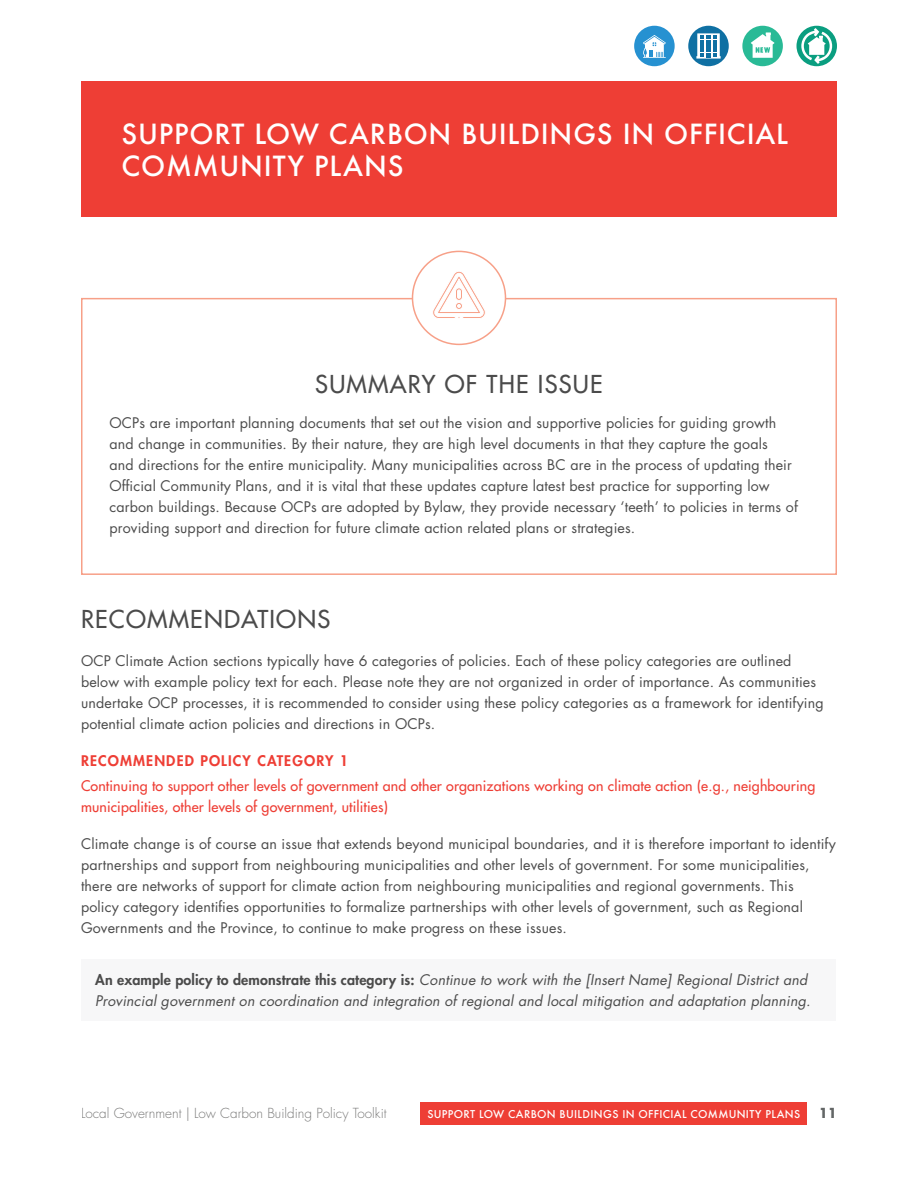
<style>
.page{position:relative;width:918px;height:1188px;background:#fff}
.page>*{position:absolute;margin:0;border:0;box-sizing:border-box;transform-origin:0 0}
.t1{font:500 27px/32.4px "Futura";letter-spacing:.03em;color:#fff}
.Body_Text{font:500 24px "Futura Std";letter-spacing:.05em;color:#4b4b4b}
.Body_Text-2{font:14.25px/21px "Futura Std";letter-spacing:.01em;color:#4b4b4b}
.Body_Text-3{font:italic 14.25px/21px "Futura Std";letter-spacing:.01em;color:#4b4b4b}
.Body_Text-4{font:500 14.25px/21px "Futura Std";letter-spacing:.01em;color:#ee3e35}
.t2{font:800 14.25px "Futura Std";letter-spacing:.08em;color:#ee3e35}
.t3{font:300 13.5px "Futura Std";color:#595958}
.t4{font:700 13.5px "Futura Std";color:#3c4040}
.t5{font:500 10.5px "Futura";letter-spacing:.03em;color:#fff}
.s1{font-weight:800;font-style:normal}
</style>
<div class="page">
<div style="left:81px;top:81px;width:756px;height:136px;background:#ee3e35"></div>
<div style="left:81px;top:298px;width:756px;height:277px;border:2px solid #f7a088"></div>
<div style="left:412px;top:251px;width:94px;height:93px;background:#fff;border-radius:50%"></div>
<div style="left:412px;top:251px;width:94px;height:94px;border:2px solid #f7a088;border-radius:50%"></div>
<svg style="left:433px;top:271px;width:52px;height:47px"></svg>
<div style="left:421px;top:1103px;width:386px;height:22px;background:#ee3e35"></div>
<div style="left:82px;top:960px;width:754px;height:61px;background:#f7f7f8"></div>
<svg style="left:742px;top:26px;width:41px;height:40px"></svg>
<svg style="left:797px;top:26px;width:40px;height:40px"></svg>
<svg style="left:634px;top:26px;width:41px;height:40px"></svg>
<svg style="left:688px;top:26px;width:41px;height:40px"></svg>
<h1 class="t1" style="left:122px;top:117px;width:668px">SUPPORT LOW CARBON BUILDINGS IN OFFICIAL<br>COMMUNITY PLANS</h1>
<h2 class="Body_Text" style="left:315px;top:370px;width:289px">SUMMARY OF THE ISSUE</h2>
<p class="Body_Text-2" style="left:110px;top:412px;width:690px">OCPs are important planning documents that set out the vision and supportive policies for guiding growth and change in communities. By their nature, they are high level documents in that they capture the goals<br>and directions for the entire municipality. Many municipalities across BC are in the process of updating their Official Community Plans, and it is vital that these updates capture latest best practice for supporting low carbon buildings. Because OCPs are adopted by Bylaw, they provide necessary ‘teeth’ to policies in terms of providing support and direction for future climate action related plans or strategies.</p>
<p class="Body_Text" style="left:81px;top:605px;width:251px">RECOMMENDATIONS</p>
<p class="Body_Text-2" style="left:81px;top:650px;width:744px">OCP Climate Action sections typically have 6 categories of policies. Each of these policy categories are outlined below with example policy text for each. Please note they are not organized in order of importance. As communities undertake OCP processes, it is recommended to consider using these policy categories as a framework for identifying potential climate action policies and directions in OCPs.</p>
<h6 class="t2" style="left:81px;top:752px;width:269px">RECOMMENDED POLICY CATEGORY 1</h6>
<p class="Body_Text-4" style="left:81px;top:776px;width:736px">Continuing to support other levels of government and other organizations working on climate action (e.g., neighbouring municipalities, other levels of government, utilities)</p>
<p class="Body_Text-2" style="left:81px;top:834px;width:756px">Climate change is of course an issue that extends beyond municipal boundaries, and it is therefore important to identify partnerships and support from neighbouring municipalities and other levels of government. For some municipalities, there are networks of support for climate action from neighbouring municipalities and regional governments. This<br>policy category identifies opportunities to formalize partnerships with other levels of government, such as Regional Governments and the Province, to continue to make progress on these issues.</p>
<p class="Body_Text-3" style="left:95px;top:969px;width:717px"><span class="s1">An example policy to demonstrate this category is:</span> Continue to work with the [Insert Name] Regional District and<br>Provincial government on coordination and integration of regional and local mitigation and adaptation planning.</p>
<p class="t3" style="left:81px;top:1105px;width:307px">Local Government | Low Carbon Building Policy Toolkit</p>
<p class="t4" style="left:818px;top:1104px;width:20px">11</p>
<h1 class="t5" style="left:427px;top:1107px;width:374px">SUPPORT LOW CARBON BUILDINGS IN OFFICIAL COMMUNITY PLANS</h1>
</div>
